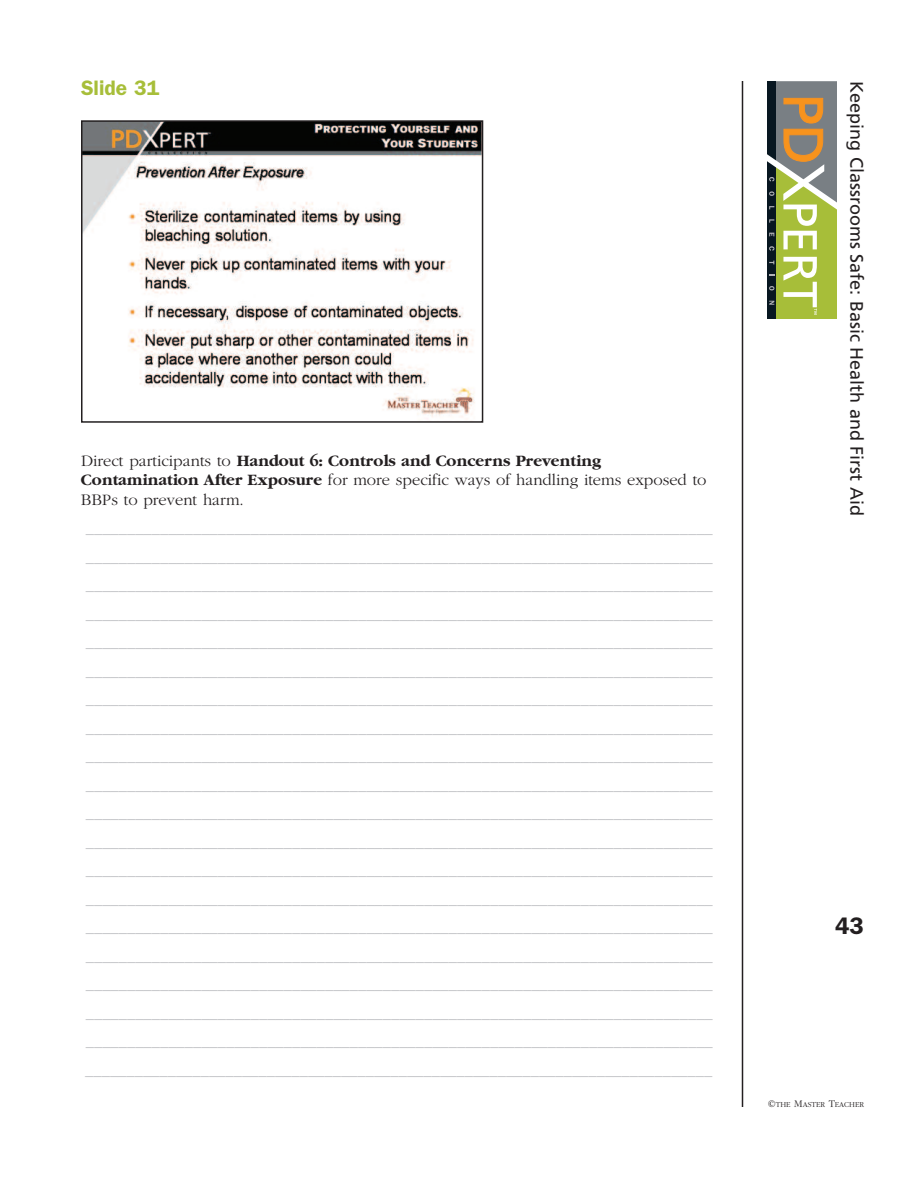
<style>
.page{position:relative;width:918px;height:1188px;background:#fff}
.page>*{position:absolute;margin:0;border:0;box-sizing:border-box;transform-origin:0 0}
.t1{font:600 24px "Franklin Gothic";color:#231f20}
.t2{font:600 21px "Franklin Gothic";color:#a7be39}
.t3{font:18px "Frutiger";color:#231f20}
.t4{font:300 16.5px/28.5px "Garamond";color:#bcbdc0;text-align:justify}
.t5{font:300 16.5px/19.5px "Garamond";color:#231f20}
.t6{font:300 7.8px "Garamond";color:#231f20}
.s1{font-weight:700}
.s2{font-size:10.5px}
</style>
<div class="page">
<hr style="left:742px;top:81px;width:1px;height:1026px;background:#231f20">
<svg style="left:767px;top:81px;width:70px;height:238px;background:#959b62"></svg>
<img style="left:84px;top:123px;width:396px;height:294px">
<div style="left:81px;top:120px;width:402px;height:303px;border:2px solid #231f20"></div>
<p class="t2" style="left:81px;top:81px;width:80px">Slide 31</p>
<p class="t5" style="left:81px;top:450px;width:627px">Direct participants to <span class="s1">Handout 6: Controls and Concerns Preventing<br>Contamination After Exposure</span> for more specific ways of handling items exposed to<br>BBPs to prevent harm.</p>
<p class="t4" style="left:85px;top:513px;width:629px">____________________________________________________________________________ ____________________________________________________________________________ ____________________________________________________________________________ ____________________________________________________________________________ ____________________________________________________________________________ ____________________________________________________________________________ ____________________________________________________________________________ ____________________________________________________________________________ ____________________________________________________________________________ ____________________________________________________________________________ ____________________________________________________________________________ ____________________________________________________________________________ ____________________________________________________________________________ ____________________________________________________________________________ ____________________________________________________________________________ ____________________________________________________________________________ ____________________________________________________________________________ ____________________________________________________________________________ ____________________________________________________________________________ ____________________________________________________________________________</p>
<p class="t3" style="left:864px;top:81px;width:436px;rotate:90deg">Keeping Classrooms Safe: Basic Health and First Aid</p>
<h1 class="t1" style="left:835px;top:918px;width:30px">43</h1>
<p class="t6" style="left:768px;top:1100px;width:98px"><span class="s2">©</span>THE <span class="s2">M</span>ASTER <span class="s2">T</span>EACHER</p>
</div>
